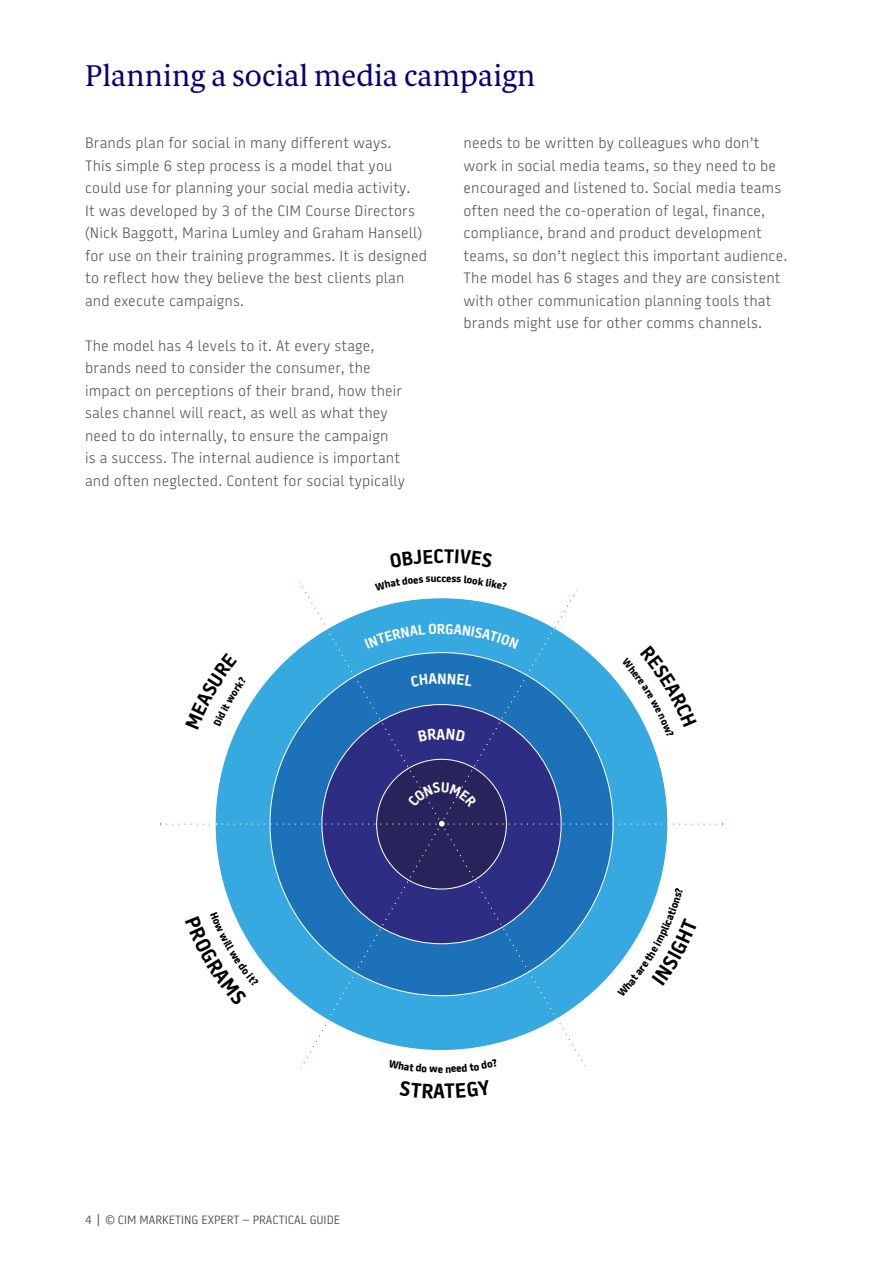
<style>
.page{position:relative;width:893px;height:1263px;background:#fff}
.page>*{position:absolute;margin:0;border:0;box-sizing:border-box;transform-origin:0 0}
.t1{font:30px "Berlingske Serif Tx";color:#070078}
.t2{font:300 15px/22.5px "Battersea";letter-spacing:.01em;color:#525251}
.t3{font:12px "Battersea";color:#525251}
.s1{font-weight:700}
</style>
<div class="page">
<svg style="left:224px;top:597px;width:435px;height:454px"></svg>
<svg style="left:269px;top:652px;width:345px;height:107px;fill:#36a9e1"></svg>
<svg style="left:329px;top:633px;width:225px;height:381px"></svg>
<svg style="left:418px;top:729px;width:47px;height:13px"></svg>
<svg style="left:411px;top:673px;width:62px;height:14px"></svg>
<div style="left:364px;top:624px;width:155px;height:25px;background:#36a9e1"></div>
<svg style="left:622px;top:646px;width:37px;height:91px"></svg>
<svg style="left:224px;top:653px;width:22px;height:76px"></svg>
<svg style="left:166px;top:759px;width:557px;height:247px"></svg>
<h1 class="t1" style="left:85px;top:55px;width:452px">Planning a social media campaign</h1>
<p class="t2" style="left:85px;top:132px;width:343px">Brands plan for social in many different ways.<br>This simple 6 step process is a model that you could use for planning your social media activity.<br>It was developed by 3 of the CIM Course Directors (Nick Baggott, Marina Lumley and Graham Hansell) for use on their training programmes. It is designed to reflect how they believe the best clients plan and execute campaigns.</p>
<p class="t2" style="left:85px;top:335px;width:322px">The model has 4 levels to it. At every stage, brands need to consider the consumer, the impact on perceptions of their brand, how their sales channel will react, as well as what they need to do internally, to ensure the campaign<br>is a success. The internal audience is important and often neglected. Content for social typically</p>
<p class="t2" style="left:463px;top:132px;width:325px">needs to be written by colleagues who don’t work in social media teams, so they need to be encouraged and listened to. Social media teams often need the co-operation of legal, finance, compliance, brand and product development teams, so don’t neglect this important audience.<br>The model has 6 stages and they are consistent with other communication planning tools that brands might use for other comms channels.</p>
<p class="t3" style="left:85px;top:1211px;width:257px">4 <span class="s1">|</span> © CIM MARKETING EXPERT – PRACTICAL GUIDE</p>
</div>
